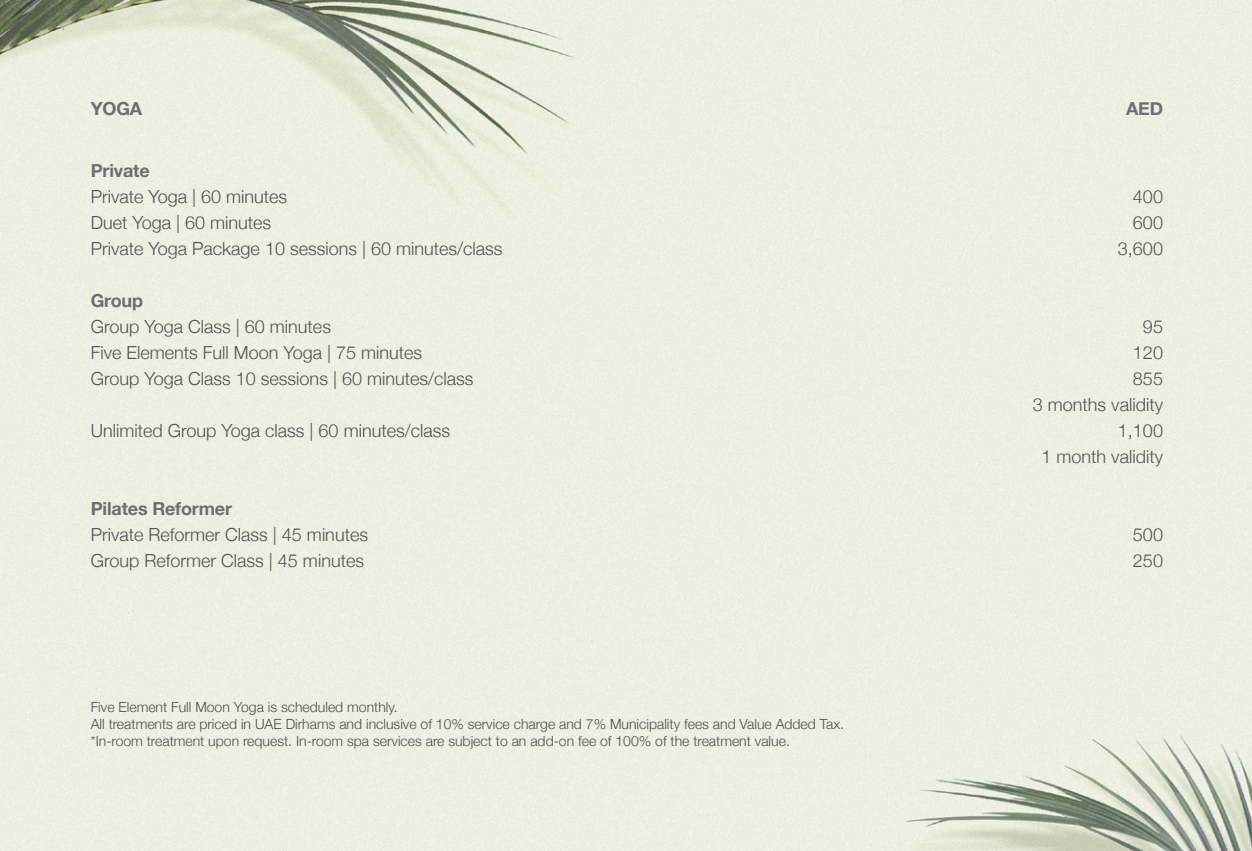
<style>
.page{position:relative;width:1252px;height:851px;background:#fff}
.page>*{position:absolute;margin:0;border:0;box-sizing:border-box;transform-origin:0 0}
.t1{font:300 18px/26px "Helvetica Neue";color:#505251;text-align:right}
.t2{font:700 18px "Helvetica Neue";letter-spacing:-.01em;color:#6d6e71}
.t3{font:300 14px/16.8px "Helvetica Neue";color:#4d4d4d}
</style>
<div class="page">
<div style="left:0;top:0;width:1251px;height:850px;background:#edefe1"></div>
<p class="t2" style="left:91px;top:94px;width:53px">YOGA</p>
<p class="t2" style="left:1125px;top:94px;width:38px">AED</p>
<p class="t2" style="left:91px;top:156px;width:60px">Private</p>
<p class="t1" style="left:91px;top:182px;width:198px">Private Yoga | 60 minutes</p>
<p class="t1" style="left:1132px;top:182px;width:32px">400</p>
<p class="t1" style="left:91px;top:208px;width:182px">Duet Yoga | 60 minutes</p>
<p class="t1" style="left:1132px;top:208px;width:32px">600</p>
<p class="t1" style="left:91px;top:234px;width:413px">Private Yoga Package 10 sessions | 60 minutes/class</p>
<p class="t1" style="left:1117px;top:234px;width:47px">3,600</p>
<p class="t2" style="left:91px;top:286px;width:54px">Group</p>
<p class="t1" style="left:91px;top:312px;width:242px">Group Yoga Class | 60 minutes</p>
<p class="t1" style="left:1142px;top:312px;width:22px">95</p>
<p class="t1" style="left:91px;top:338px;width:333px">Five Elements Full Moon Yoga | 75 minutes</p>
<p class="t1" style="left:1132px;top:338px;width:32px">120</p>
<p class="t1" style="left:91px;top:364px;width:384px">Group Yoga Class 10 sessions | 60 minutes/class</p>
<p class="t1" style="left:1032px;top:364px;width:131px">855<br>3 months validity</p>
<p class="t1" style="left:91px;top:416px;width:361px">Unlimited Group Yoga class | 60 minutes/class</p>
<p class="t1" style="left:1041px;top:416px;width:123px">1,100<br>1 month validity</p>
<p class="t2" style="left:91px;top:494px;width:143px">Pilates Reformer</p>
<p class="t1" style="left:91px;top:520px;width:279px">Private Reformer Class | 45 minutes</p>
<p class="t1" style="left:1132px;top:520px;width:32px">500</p>
<p class="t1" style="left:91px;top:546px;width:275px">Group Reformer Class | 45 minutes</p>
<p class="t1" style="left:1132px;top:546px;width:32px">250</p>
<p class="t3" style="left:91px;top:697px;width:754px">Five Element Full Moon Yoga is scheduled monthly.<br>All treatments are priced in UAE Dirhams and inclusive of 10% service charge and 7% Municipality fees and Value Added Tax. *In-room treatment upon request. In-room spa services are subject to an add-on fee of 100% of the treatment value.</p>
</div>
